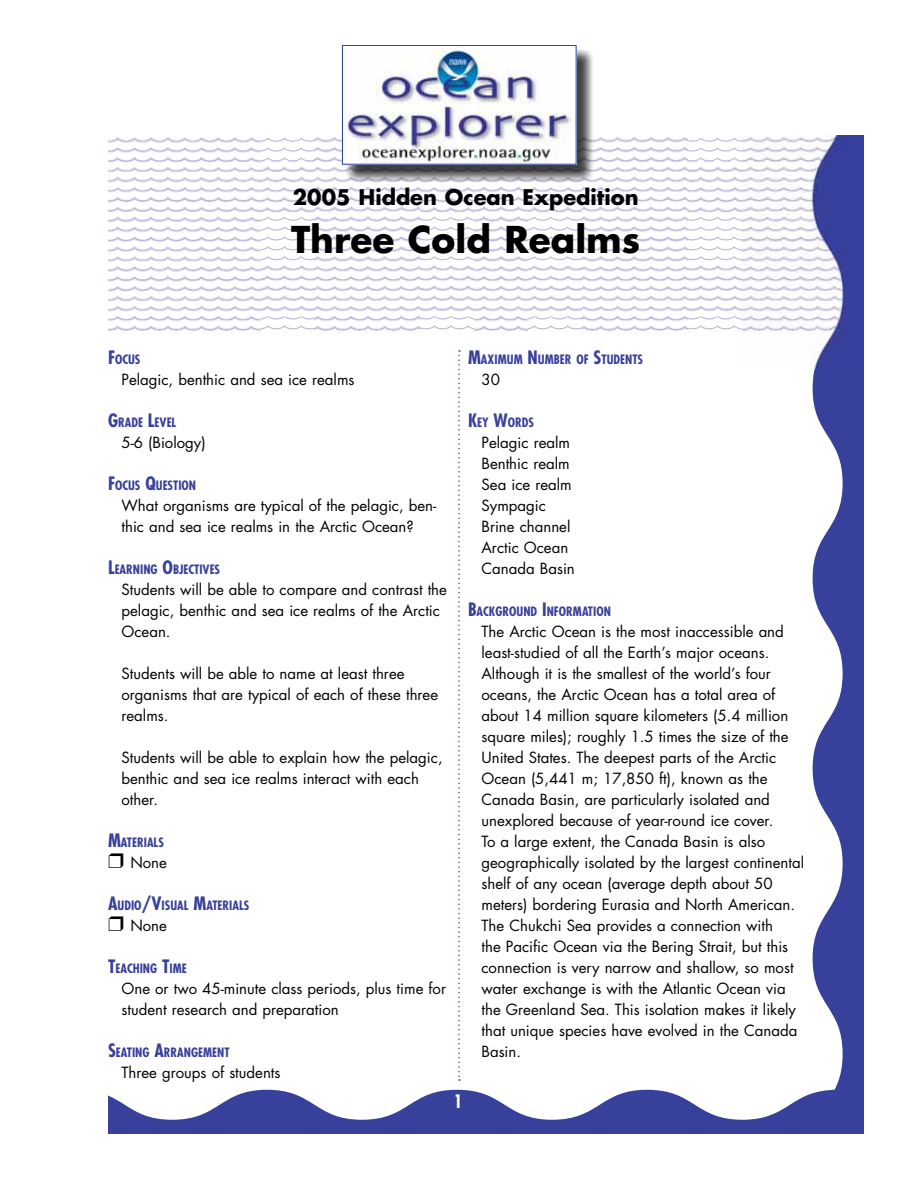
<style>
.page{position:relative;width:918px;height:1188px;background:#fff}
.page>*{position:absolute;margin:0;border:0;box-sizing:border-box;transform-origin:0 0}
.t1{font:700 36px "Futura";color:#000}
.t2{font:700 21px "Futura";color:#000}
.t3{font:700 condensed 18px "Futura";color:#fff}
.t4{font:15px/21px "Futura";color:#000}
.t5{font:700 condensed 12.6px "Futura";color:#384099}
.s1{font-size:18px}
</style>
<div class="page">
<svg style="left:261px;top:256px;width:52px;height:4px"></svg>
<svg style="left:261px;top:246px;width:52px;height:4px"></svg>
<svg style="left:261px;top:217px;width:52px;height:23px"></svg>
<svg style="left:421px;top:256px;width:53px;height:4px"></svg>
<svg style="left:421px;top:246px;width:53px;height:4px"></svg>
<svg style="left:421px;top:217px;width:53px;height:23px"></svg>
<svg style="left:528px;top:256px;width:53px;height:4px"></svg>
<svg style="left:528px;top:246px;width:53px;height:4px"></svg>
<svg style="left:528px;top:217px;width:53px;height:23px"></svg>
<svg style="left:689px;top:256px;width:52px;height:4px"></svg>
<svg style="left:689px;top:246px;width:52px;height:4px"></svg>
<svg style="left:689px;top:217px;width:52px;height:23px"></svg>
<svg style="left:261px;top:137px;width:52px;height:24px"></svg>
<svg style="left:689px;top:137px;width:52px;height:24px"></svg>
<svg style="left:261px;top:318px;width:52px;height:14px"></svg>
<svg style="left:421px;top:318px;width:53px;height:14px"></svg>
<svg style="left:528px;top:318px;width:53px;height:14px"></svg>
<svg style="left:689px;top:318px;width:52px;height:14px"></svg>
<svg style="left:813px;top:369px;width:51px;height:721px;fill:#37409a"></svg>
<svg style="left:108px;top:1090px;width:756px;height:44px"></svg>
<img style="left:108px;top:137px;width:153px;height:196px">
<img style="left:313px;top:135px;width:108px;height:198px">
<img style="left:474px;top:187px;width:54px;height:144px">
<img style="left:581px;top:137px;width:108px;height:196px">
<img style="left:741px;top:135px;width:123px;height:234px">
<img style="left:260px;top:161px;width:55px;height:52px">
<img style="left:420px;top:183px;width:55px;height:30px">
<img style="left:527px;top:183px;width:55px;height:30px">
<img style="left:688px;top:161px;width:54px;height:52px">
<img style="left:260px;top:265px;width:55px;height:53px">
<img style="left:420px;top:265px;width:55px;height:53px">
<img style="left:527px;top:265px;width:55px;height:53px">
<img style="left:688px;top:265px;width:54px;height:53px">
<div style="left:344px;top:47px;width:251px;height:136px;background:#000;opacity:.75"></div>
<img style="left:344px;top:47px;width:231px;height:116px">
<div style="left:342px;top:45px;width:235px;height:120px;border:1px solid #25408f"></div>
<svg style="left:458px;top:350px;width:2px;height:731px"></svg>
<h2 class="t2" style="left:293px;top:183px;width:347px">2005 Hidden Ocean Expedition</h2>
<h1 class="t1" style="left:291px;top:215px;width:351px">Three Cold Realms</h1>
<p class="t5" style="left:108px;top:352px;width:34px"><span class="s1">F</span>OCUS</p>
<p class="t4" style="left:122px;top:369px;width:235px">Pelagic, benthic and sea ice realms</p>
<p class="t5" style="left:108px;top:415px;width:70px"><span class="s1">G</span>RADE <span class="s1">L</span>EVEL</p>
<p class="t4" style="left:122px;top:432px;width:86px">5-6 (Biology)</p>
<p class="t5" style="left:108px;top:478px;width:90px"><span class="s1">F</span>OCUS <span class="s1">Q</span>UESTION</p>
<p class="t4" style="left:122px;top:495px;width:316px">What organisms are typical of the pelagic, ben&shy;thic and sea ice realms in the Arctic Ocean?</p>
<p class="t5" style="left:108px;top:562px;width:114px"><span class="s1">L</span>EARNING <span class="s1">O</span>BJECTIVES</p>
<p class="t4" style="left:122px;top:579px;width:327px">Students will be able to compare and contrast the pelagic, benthic and sea ice realms of the Arctic<br>Ocean.</p>
<p class="t4" style="left:122px;top:663px;width:318px">Students will be able to name at least three organisms that are typical of each of these three realms.</p>
<p class="t4" style="left:122px;top:747px;width:323px">Students will be able to explain how the pelagic, benthic and sea ice realms interact with each other.</p>
<p class="t5" style="left:108px;top:835px;width:57px"><span class="s1">M</span>ATERIALS</p>
<p class="t4" style="left:108px;top:852px;width:61px">❒ None</p>
<p class="t5" style="left:108px;top:898px;width:143px"><span class="s1">A</span>UDIO<span class="s1">/V</span>ISUAL <span class="s1">M</span>ATERIALS</p>
<p class="t4" style="left:108px;top:915px;width:61px">❒ None</p>
<p class="t5" style="left:108px;top:961px;width:80px"><span class="s1">T</span>EACHING <span class="s1">T</span>IME</p>
<p class="t4" style="left:122px;top:978px;width:326px">One or two 45-minute class periods, plus time for student research and preparation</p>
<p class="t5" style="left:108px;top:1045px;width:123px"><span class="s1">S</span>EATING <span class="s1">A</span>RRANGEMENT</p>
<p class="t4" style="left:122px;top:1062px;width:161px">Three groups of students</p>
<p class="t5" style="left:468px;top:352px;width:177px"><span class="s1">M</span>AXIMUM <span class="s1">N</span>UMBER OF <span class="s1">S</span>TUDENTS</p>
<p class="t4" style="left:482px;top:369px;width:20px">30</p>
<p class="t5" style="left:468px;top:415px;width:68px"><span class="s1">K</span>EY <span class="s1">W</span>ORDS</p>
<p class="t4" style="left:482px;top:432px;width:95px">Pelagic realm<br>Benthic realm<br>Sea ice realm<br>Sympagic<br>Brine channel<br>Arctic Ocean<br>Canada Basin</p>
<p class="t5" style="left:468px;top:604px;width:144px"><span class="s1">B</span>ACKGROUND <span class="s1">I</span>NFORMATION</p>
<p class="t4" style="left:482px;top:621px;width:324px">The Arctic Ocean is the most inaccessible and least-studied of all the Earth’s major oceans.<br>Although it is the smallest of the world’s four oceans, the Arctic Ocean has a total area of about 14 million square kilometers (5.4 million square miles); roughly 1.5 times the size of the United States. The deepest parts of the Arctic Ocean (5,441 m; 17,850 ft), known as the Canada Basin, are particularly isolated and unexplored because of year-round ice cover.<br>To a large extent, the Canada Basin is also geographically isolated by the largest continental shelf of any ocean (average depth about 50 meters) bordering Eurasia and North American.<br>The Chukchi Sea provides a connection with<br>the Pacific Ocean via the Bering Strait, but this connection is very narrow and shallow, so most water exchange is with the Atlantic Ocean via the Greenland Sea. This isolation makes it likely that unique species have evolved in the Canada Basin.</p>
<p class="t3" style="left:454px;top:1090px;width:10px">1</p>
</div>
